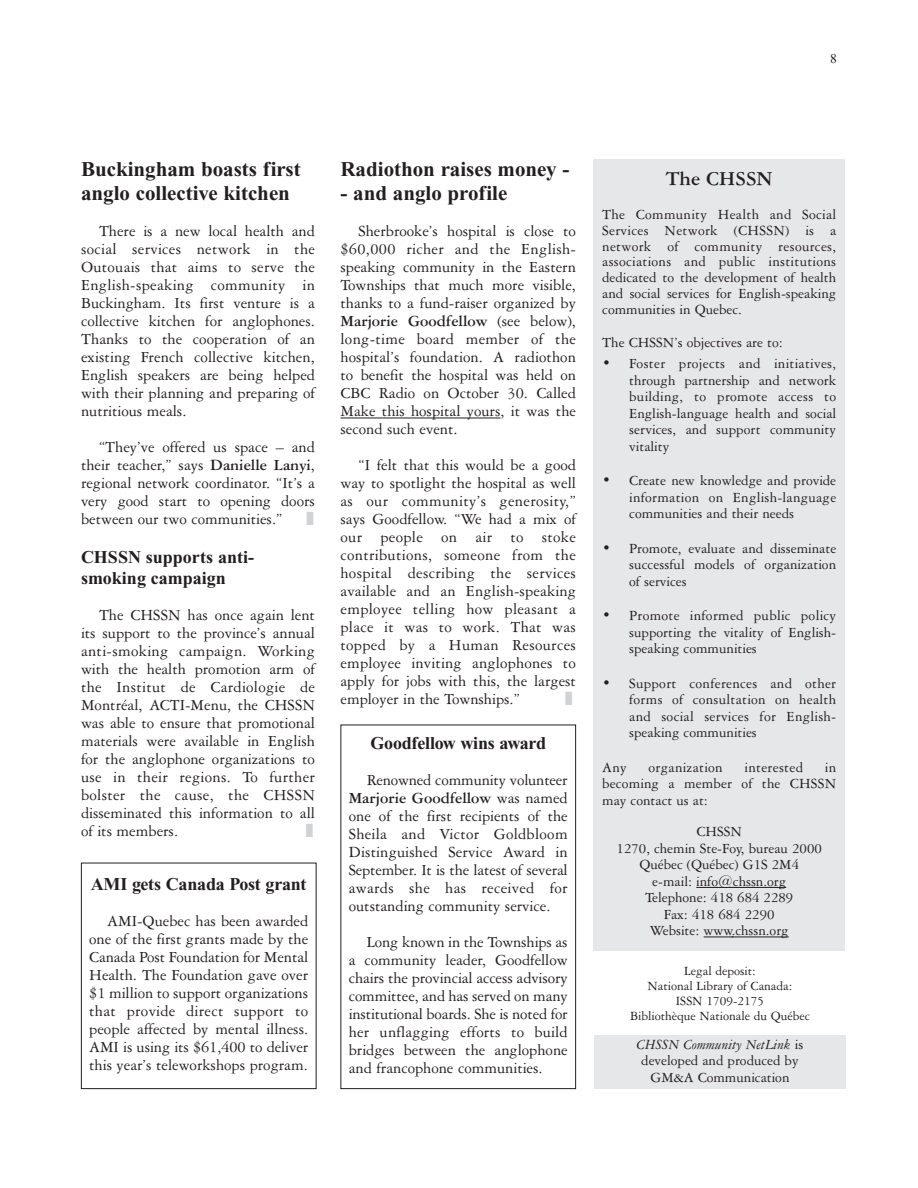
<style>
.page{position:relative;width:918px;height:1188px;background:#fff}
.page>*{position:absolute;margin:0;border:0;box-sizing:border-box;transform-origin:0 0}
.t1{font:700 21px/24px "Times";color:#231f20}
.t2{font:700 21px "American Garamond BT";color:#231f20}
.t3{font:700 18px/21px "Times";letter-spacing:-.01em;color:#231f20}
.t4{font:16.5px/18px "American Garamond BT";color:#231f20;text-align:justify}
.t5{font:16.5px "Universal Newswith Comm Pi";color:#d1d2d4;scale:.5 1}
.t6{font:15px/16.5px "American Garamond BT";color:#231f20;text-align:justify}
.t7{font:15px "American Garamond BT";letter-spacing:.02em;color:#231f20}
.t8{font:13.5px/15px "American Garamond BT";color:#231f20;text-align:center}
.t9{font:13.5px "Times";color:#231f20}
.s1{font-weight:700}
.s2{font-style:italic}
</style>
<div class="page">
<hr style="left:340px;top:418px;width:160px;height:1px;background:#231f20">
<div style="left:594px;top:1035px;width:252px;height:54px;background:#e6e7e9"></div>
<div style="left:593px;top:159px;width:252px;height:792px;background:#e6e7e9"></div>
<hr style="left:696px;top:887px;width:90px;height:1px;background:#231f20">
<svg style="left:704px;top:937px;width:28px;height:1px"></svg>
<hr style="left:732px;top:937px;width:57px;height:1px;background:#231f20">
<div style="left:81px;top:863px;width:235px;height:226px;border:1px solid #231f20"></div>
<div style="left:340px;top:725px;width:236px;height:364px;border:1px solid #231f20"></div>
<p class="t9" style="left:830px;top:54px;width:8px">8</p>
<p class="t1" style="left:81px;top:159px;width:221px">Buckingham boasts first anglo collective kitchen</p>
<p class="t4" style="left:81px;top:224px;width:236px;text-indent:18px">There is a new local health and social services network in the Outouais that aims to serve the English-speaking community in Buckingham. Its first venture is a collective kitchen for anglophones.<br>Thanks to the cooperation of an existing French collective kitchen, English speakers are being helped with their planning and preparing of nutritious meals.</p>
<p class="t4" style="left:81px;top:440px;width:236px;text-indent:18px">“They’ve offered us space – and their teacher,” says <span class="s1">Danielle Lanyi</span>, regional network coordinator. “It’s a very good start to opening doors between our two communities.”</p>
<p class="t5" style="left:307px;top:513px;width:16px">-</p>
<p class="t3" style="left:81px;top:549px;width:175px">CHSSN supports anti&shy;smoking campaign</p>
<p class="t4" style="left:81px;top:608px;width:236px;text-indent:18px">The CHSSN has once again lent its support to the province’s annual anti-smoking campaign. Working with the health promotion arm of the Institut de Cardiologie de Montréal, ACTI-Menu, the CHSSN was able to ensure that promotional materials were available in English for the anglophone organizations to use in their regions. To further bolster the cause, the CHSSN disseminated this information to all of its members.</p>
<p class="t5" style="left:306px;top:825px;width:16px">-</p>
<p class="t3" style="left:91px;top:875px;width:217px">AMI gets Canada Post grant</p>
<p class="t4" style="left:89px;top:914px;width:221px;text-indent:18px">AMI-Quebec has been awarded one of the first grants made by the Canada Post Foundation for Mental Health. The Foundation gave over $1 million to support organizations that provide direct support to people affected by mental illness.<br>AMI is using its $61,400 to deliver this year’s teleworkshops program.</p>
<p class="t1" style="left:340px;top:159px;width:230px">Radiothon raises money -</p>
<p class="t1" style="left:340px;top:183px;width:168px">- and anglo profile</p>
<p class="t4" style="left:341px;top:224px;width:237px;text-indent:18px">Sherbrooke’s hospital is close to $60,000 richer and the English&shy;speaking community in the Eastern Townships that much more visible, thanks to a fund-raiser organized by <span class="s1">Marjorie Goodfellow</span> (see below), long-time board member of the hospital’s foundation. A radiothon to benefit the hospital was held on CBC Radio on October 30. Called Make this hospital yours, it was the second such event.</p>
<p class="t4" style="left:341px;top:458px;width:237px;text-indent:18px">“I felt that this would be a good way to spotlight the hospital as well as our community’s generosity,” says Goodfellow. “We had a mix of our people on air to stoke contributions, someone from the hospital describing the services available and an English-speaking employee telling how pleasant a place it was to work. That was topped by a Human Resources employee inviting anglophones to apply for jobs with this, the largest employer in the Townships.”</p>
<p class="t5" style="left:565px;top:693px;width:16px">-</p>
<p class="t3" style="left:370px;top:734px;width:177px">Goodfellow wins award</p>
<p class="t4" style="left:349px;top:773px;width:221px;text-indent:18px">Renowned community volunteer <span class="s1">Marjorie Goodfellow</span> was named one of the first recipients of the Sheila and Victor Goldbloom Distinguished Service Award in September. It is the latest of several awards she has received for outstanding community service.</p>
<p class="t4" style="left:349px;top:935px;width:221px;text-indent:18px">Long known in the Townships as a community leader, Goodfellow chairs the provincial access advisory committee, and has served on many institutional boards. She is noted for her unflagging efforts to build bridges between the anglophone and francophone communities.</p>
<p class="t2" style="left:666px;top:172px;width:108px">The CHSSN</p>
<p class="t6" style="left:602px;top:208px;width:236px;line-height:15.8px">The Community Health and Social Services Network (CHSSN) is a network of community resources, associations and public institutions dedicated to the development of health and social services for English-speaking communities in Quebec.</p>
<p class="t6" style="left:602px;top:336px;width:182px">The CHSSN’s objectives are to:</p>
<p class="t6" style="left:629px;top:357px;width:209px;text-indent:-27px">• Foster projects and initiatives, through partnership and network building, to promote access to English-language health and social services, and support community vitality</p>
<p class="t6" style="left:629px;top:474px;width:209px;text-indent:-27px">• Create new knowledge and provide information on English-language communities and their needs</p>
<p class="t6" style="left:629px;top:541px;width:209px;text-indent:-27px">• Promote, evaluate and disseminate successful models of organization of services</p>
<p class="t6" style="left:629px;top:609px;width:209px;text-indent:-27px">• Promote informed public policy supporting the vitality of English&shy;speaking communities</p>
<p class="t6" style="left:629px;top:676px;width:209px;text-indent:-27px">• Support conferences and other forms of consultation on health and social services for English&shy;speaking communities</p>
<p class="t6" style="left:602px;top:760px;width:26px">Any</p>
<p class="t7" style="left:649px;top:762px;width:76px">organization</p>
<p class="t7" style="left:745px;top:762px;width:60px">interested</p>
<p class="t6" style="left:602px;top:760px;width:236px;text-indent:223px">in becoming a member of the CHSSN may contact us at:</p>
<p class="t6" style="left:617px;top:825px;width:207px;text-align:center">CHSSN<br>1270, chemin Ste-Foy, bureau 2000<br>Québec (Québec) G1S 2M4<br>e-mail: info@chssn.org<br>Telephone: 418 684 2289<br>Fax: 418 684 2290<br>Website: www.chssn.org</p>
<p class="t8" style="left:630px;top:965px;width:181px">Legal deposit:<br>National Library of Canada:<br>ISSN 1709-2175<br>Bibliothèque Nationale du Québec</p>
<p class="t6" style="left:637px;top:1037px;width:168px;text-align:center"><span class="s2">CHSSN Community NetLink</span> is developed and produced by<br>GM&amp;A Communication</p>
</div>
